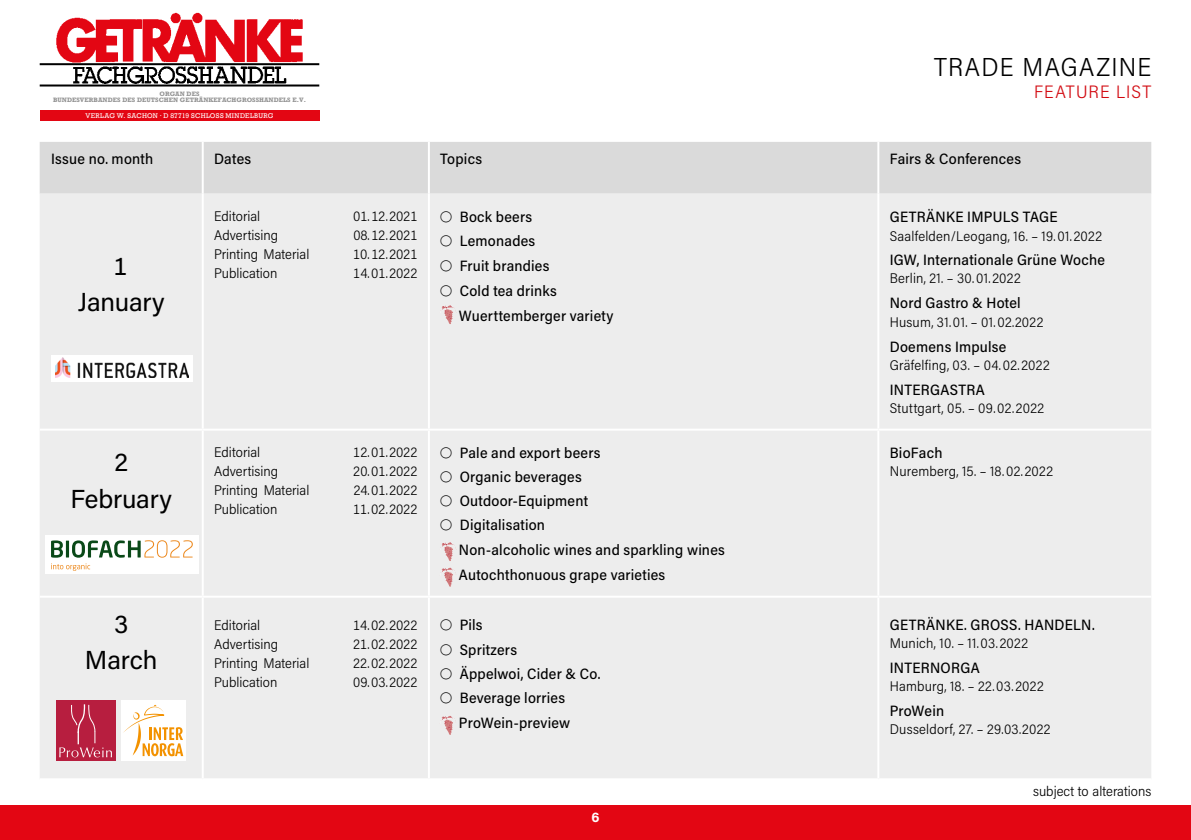
<style>
.page{position:relative;width:1191px;height:840px;background:#fff}
.page>*{position:absolute;margin:0;border:0;box-sizing:border-box;transform-origin:0 0}
.Monat{font:26px "Acumin Variable Concept";letter-spacing:.01em;color:#000}
.Text{font:26px "Acumin Variable Concept";letter-spacing:-.005em;color:#000}
.Text-2{font:18px "Acumin Variable Concept";letter-spacing:.015em;color:#d20a11}
.Themen-Schwerpunkte{font:15px "Acumin Variable Concept";letter-spacing:.01em;color:#000}
.Themen-Schwerpunkte-2{font:15px "Acumin Variable Concept";letter-spacing:-.02em;color:#000}
.Text-3{font:15px "Acumin Variable Concept";letter-spacing:.015em;color:#000}
.Themen-Schwerpunkte-3{font:15px "Acumin Variable Concept";letter-spacing:-.015em;color:#000}
.Ausgabe-Termin_Text{font:14px "Acumin Variable Concept";letter-spacing:-.02em;color:#000}
.Themen-Schwerpunkte-4{font:14px "Acumin Variable Concept";letter-spacing:.005em;color:#000}
.Text-4{font:14px "Acumin Variable Concept";letter-spacing:-.02em;color:#000}
.t1{font:14px "Acumin Variable Concept";color:#fff}
.t2{font:7px "Rockwell";letter-spacing:.04em;color:#fff}
.t3{font:700 6px/6.8px "Rockwell";letter-spacing:.005em;color:#929292;text-align:center}
.s1{font-family:"Universal Newswith Comm Pi";font-size:12px}
</style>
<div class="page">
<div style="left:0;top:805px;width:1191px;height:34px;background:#e30613"></div>
<img style="left:73px;top:66px;width:214px;height:18px">
<img style="left:56px;top:12px;width:247px;height:51px">
<div style="left:40px;top:110px;width:279px;height:10px;background:#e30613"></div>
<hr style="left:40px;top:63px;width:279px;height:2px;background:#000">
<hr style="left:40px;top:84px;width:279px;height:2px;background:#000">
<div style="left:40px;top:142px;width:1111px;height:51px;background:#dadada"></div>
<div style="left:40px;top:193px;width:1111px;height:584px;background:#ededed"></div>
<hr style="left:878px;top:428px;width:273px;height:2px;background:#fff">
<hr style="left:878px;top:595px;width:273px;height:2px;background:#fff">
<hr style="left:40px;top:428px;width:163px;height:2px;background:#fff">
<hr style="left:203px;top:428px;width:226px;height:2px;background:#fff">
<hr style="left:40px;top:595px;width:163px;height:2px;background:#fff">
<hr style="left:203px;top:595px;width:226px;height:2px;background:#fff">
<hr style="left:202px;top:142px;width:2px;height:51px;background:#fff">
<hr style="left:428px;top:142px;width:2px;height:51px;background:#fff">
<hr style="left:877px;top:142px;width:2px;height:51px;background:#fff">
<hr style="left:202px;top:193px;width:2px;height:235px;background:#fff">
<hr style="left:428px;top:193px;width:2px;height:235px;background:#fff">
<hr style="left:877px;top:193px;width:2px;height:235px;background:#fff">
<hr style="left:202px;top:430px;width:2px;height:165px;background:#fff">
<hr style="left:429px;top:428px;width:449px;height:2px;background:#fff">
<hr style="left:428px;top:430px;width:2px;height:165px;background:#fff">
<hr style="left:877px;top:430px;width:2px;height:165px;background:#fff">
<hr style="left:202px;top:597px;width:2px;height:180px;background:#fff">
<hr style="left:429px;top:595px;width:449px;height:2px;background:#fff">
<hr style="left:428px;top:597px;width:2px;height:180px;background:#fff">
<hr style="left:877px;top:597px;width:2px;height:180px;background:#fff">
<div style="left:56px;top:700px;width:60px;height:60px;background:#b71e3f"></div>
<svg style="left:59px;top:704px;width:53px;height:53px"></svg>
<div style="left:121px;top:700px;width:65px;height:60px;background:#fff"></div>
<svg style="left:123px;top:704px;width:60px;height:51px"></svg>
<div style="left:45px;top:535px;width:153px;height:38px;background:#fff"></div>
<svg style="left:51px;top:540px;width:12px;height:17px"></svg>
<hr style="left:66px;top:540px;width:3px;height:17px;background:#0a4918">
<svg style="left:51px;top:563px;width:39px;height:7px"></svg>
<svg style="left:72px;top:540px;width:121px;height:17px"></svg>
<img style="left:439px;top:715px;width:11px;height:14px">
<img style="left:439px;top:541px;width:11px;height:15px">
<img style="left:439px;top:567px;width:11px;height:15px">
<img style="left:439px;top:305px;width:11px;height:14px">
<div style="left:51px;top:355px;width:142px;height:27px;background:#fff"></div>
<img style="left:56px;top:357px;width:132px;height:20px">
<p class="Text" style="left:934px;top:49px;width:220px">TRADE MAGAZINE</p>
<p class="Text-2" style="left:1034px;top:79px;width:119px">FEATURE LIST</p>
<p class="t3" style="left:53px;top:90px;width:254px">ORGAN DES<br>BUNDESVERBANDES DES DEUTSCHEN GETRÄNKEFACHGROSSHANDELS E.V.</p>
<p class="t2" style="left:85px;top:111px;width:190px">VERLAG W. SACHON ∙ D 87719 SCHLOSS MINDELBURG</p>
<p class="Text-3" style="left:51px;top:149px;width:104px">Issue no. month</p>
<p class="Text-3" style="left:214px;top:149px;width:39px">Dates</p>
<p class="Text-3" style="left:440px;top:149px;width:43px">Topics</p>
<p class="Text-3" style="left:889px;top:149px;width:133px">Fairs &amp; Conferences</p>
<p class="Monat" style="left:114px;top:248px;width:15px">1</p>
<p class="Monat" style="left:78px;top:284px;width:88px">January</p>
<p class="Ausgabe-Termin_Text" style="left:214px;top:206px;width:48px">Editorial</p>
<p class="Ausgabe-Termin_Text" style="left:353px;top:206px;width:66px">01.12.2021</p>
<p class="Ausgabe-Termin_Text" style="left:214px;top:225px;width:66px">Advertising</p>
<p class="Ausgabe-Termin_Text" style="left:353px;top:225px;width:66px">08.12.2021</p>
<p class="Ausgabe-Termin_Text" style="left:214px;top:244px;width:97px">Printing Material</p>
<p class="Ausgabe-Termin_Text" style="left:353px;top:244px;width:66px">10.12.2021</p>
<p class="Ausgabe-Termin_Text" style="left:214px;top:263px;width:65px">Publication</p>
<p class="Ausgabe-Termin_Text" style="left:353px;top:263px;width:66px">14.01.2022</p>
<p class="Themen-Schwerpunkte" style="left:440px;top:206px;width:93px"><span class="s1">j</span> Bock beers</p>
<p class="Themen-Schwerpunkte" style="left:440px;top:231px;width:97px"><span class="s1">j</span> Lemonades</p>
<p class="Themen-Schwerpunkte" style="left:440px;top:255px;width:111px"><span class="s1">j</span> Fruit brandies</p>
<p class="Themen-Schwerpunkte" style="left:440px;top:280px;width:118px"><span class="s1">j</span> Cold tea drinks</p>
<p class="Themen-Schwerpunkte" style="left:459px;top:305px;width:156px">Wuerttemberger variety</p>
<p class="Monat" style="left:114px;top:444px;width:15px">2</p>
<p class="Monat" style="left:70px;top:480px;width:102px">February</p>
<p class="Monat" style="left:114px;top:605px;width:16px">3</p>
<p class="Monat" style="left:85px;top:641px;width:73px">March</p>
<p class="Ausgabe-Termin_Text" style="left:214px;top:442px;width:48px">Editorial</p>
<p class="Ausgabe-Termin_Text" style="left:353px;top:442px;width:66px">12.01.2022</p>
<p class="Ausgabe-Termin_Text" style="left:214px;top:461px;width:66px">Advertising</p>
<p class="Ausgabe-Termin_Text" style="left:353px;top:461px;width:66px">20.01.2022</p>
<p class="Ausgabe-Termin_Text" style="left:214px;top:480px;width:97px">Printing Material</p>
<p class="Ausgabe-Termin_Text" style="left:354px;top:480px;width:65px">24.01.2022</p>
<p class="Ausgabe-Termin_Text" style="left:214px;top:499px;width:65px">Publication</p>
<p class="Ausgabe-Termin_Text" style="left:353px;top:499px;width:66px">11.02.2022</p>
<p class="Ausgabe-Termin_Text" style="left:214px;top:615px;width:48px">Editorial</p>
<p class="Ausgabe-Termin_Text" style="left:353px;top:615px;width:66px">14.02.2022</p>
<p class="Ausgabe-Termin_Text" style="left:214px;top:634px;width:66px">Advertising</p>
<p class="Ausgabe-Termin_Text" style="left:353px;top:634px;width:66px">21.02.2022</p>
<p class="Ausgabe-Termin_Text" style="left:214px;top:653px;width:97px">Printing Material</p>
<p class="Ausgabe-Termin_Text" style="left:353px;top:653px;width:66px">22.02.2022</p>
<p class="Ausgabe-Termin_Text" style="left:214px;top:672px;width:65px">Publication</p>
<p class="Ausgabe-Termin_Text" style="left:353px;top:672px;width:66px">09.03.2022</p>
<p class="Themen-Schwerpunkte" style="left:440px;top:442px;width:162px"><span class="s1">j</span> Pale and export beers</p>
<p class="Themen-Schwerpunkte" style="left:440px;top:466px;width:143px"><span class="s1">j</span> Organic beverages</p>
<p class="Themen-Schwerpunkte" style="left:440px;top:490px;width:149px"><span class="s1">j</span> Outdoor-Equipment</p>
<p class="Themen-Schwerpunkte" style="left:440px;top:514px;width:106px"><span class="s1">j</span> Digitalisation</p>
<p class="Themen-Schwerpunkte" style="left:459px;top:539px;width:267px">Non-alcoholic wines and sparkling wines</p>
<p class="Themen-Schwerpunkte" style="left:459px;top:564px;width:208px">Autochthonuous grape varieties</p>
<p class="Themen-Schwerpunkte" style="left:440px;top:614px;width:44px"><span class="s1">j</span> Pils</p>
<p class="Themen-Schwerpunkte" style="left:440px;top:638px;width:78px"><span class="s1">j</span> Spritzers</p>
<p class="Themen-Schwerpunkte" style="left:440px;top:663px;width:162px"><span class="s1">j</span> Äppelwoi, Cider &amp; Co.</p>
<p class="Themen-Schwerpunkte" style="left:440px;top:687px;width:126px"><span class="s1">j</span> Beverage lorries</p>
<p class="Themen-Schwerpunkte" style="left:459px;top:711px;width:113px">ProWein-preview</p>
<p class="t1" style="left:591px;top:807px;width:9px">6</p>
<p class="Themen-Schwerpunkte-2" style="left:889px;top:206px;width:170px">GETRÄNKE IMPULS TAGE</p>
<p class="Themen-Schwerpunkte-4" style="left:889px;top:226px;width:214px">Saalfelden/Leogang, 16. – 19.01.2022</p>
<p class="Themen-Schwerpunkte" style="left:889px;top:250px;width:217px">IGW, Internationale Grüne Woche</p>
<p class="Themen-Schwerpunkte-4" style="left:889px;top:269px;width:133px">Berlin, 21. – 30.01.2022</p>
<p class="Themen-Schwerpunkte" style="left:889px;top:292px;width:132px">Nord Gastro &amp; Hotel</p>
<p class="Themen-Schwerpunkte-4" style="left:889px;top:312px;width:156px">Husum, 31.01. – 01.02.2022</p>
<p class="Themen-Schwerpunkte" style="left:889px;top:336px;width:118px">Doemens Impulse</p>
<p class="Themen-Schwerpunkte-4" style="left:889px;top:355px;width:162px">Gräfelfing, 03. – 04.02.2022</p>
<p class="Themen-Schwerpunkte-3" style="left:889px;top:379px;width:97px">INTERGASTRA</p>
<p class="Themen-Schwerpunkte-4" style="left:889px;top:398px;width:156px">Stuttgart, 05. – 09.02.2022</p>
<p class="Themen-Schwerpunkte" style="left:889px;top:442px;width:54px">BioFach</p>
<p class="Themen-Schwerpunkte-4" style="left:889px;top:461px;width:165px">Nuremberg, 15. – 18.02.2022</p>
<p class="Themen-Schwerpunkte-2" style="left:889px;top:614px;width:206px">GETRÄNKE. GROSS. HANDELN.</p>
<p class="Themen-Schwerpunkte-4" style="left:889px;top:633px;width:140px">Munich, 10. – 11.03.2022</p>
<p class="Themen-Schwerpunkte-2" style="left:889px;top:657px;width:92px">INTERNORGA</p>
<p class="Themen-Schwerpunkte-4" style="left:889px;top:676px;width:156px">Hamburg, 18. – 22.03.2022</p>
<p class="Themen-Schwerpunkte" style="left:889px;top:700px;width:56px">ProWein</p>
<p class="Themen-Schwerpunkte-4" style="left:889px;top:719px;width:163px">Dusseldorf, 27. – 29.03.2022</p>
<p class="Text-4" style="left:1033px;top:781px;width:120px">subject to alterations</p>
</div>
